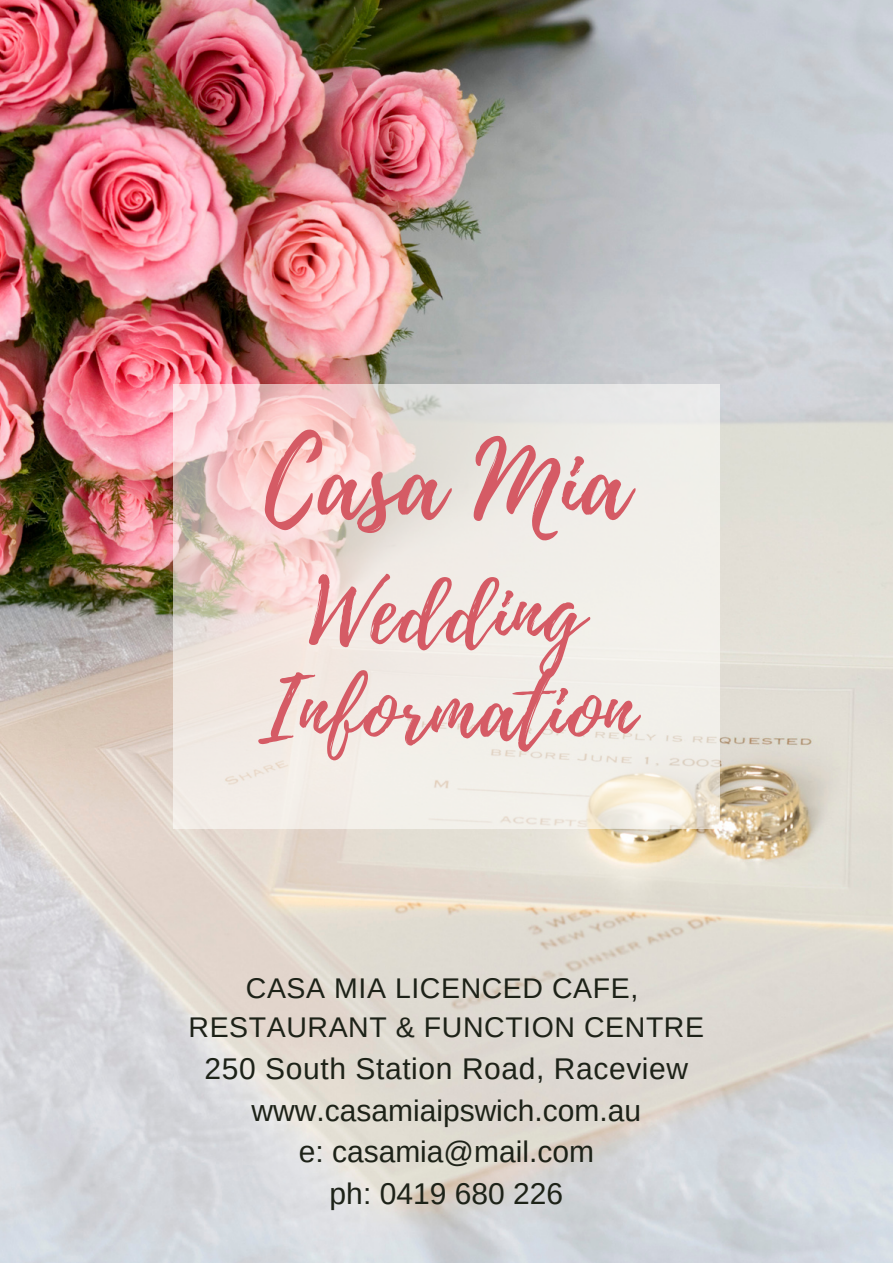
<style>
.page{position:relative;width:893px;height:1264px;background:#fff}
.page>*{position:absolute;margin:0;border:0;box-sizing:border-box;transform-origin:0 0}
.t1{font:105.6px "Playlist Script";color:#d55b65}
.t2{font:88.35px/97.5px "Playlist Script";letter-spacing:.02em;color:#d55b65;text-align:center}
.t3{font:30px/41.5px "Arimo";color:#1d2218;text-align:center}
.t4{font:28.5px/39.3px "Arimo";letter-spacing:.02em;color:#1d2218;text-align:center}
</style>
<div class="page">
<img style="left:0;top:0;width:892px;height:1262px">
<svg style="left:173px;top:384px;width:546px;height:444px;background:#efe5e0"></svg>
<h1 class="t1" style="left:265px;top:407px;width:364px">Casa Mia</h1>
<h2 class="t2" style="left:258px;top:566px;width:377px">Wedding<br>Information</h2>
<p class="t4" style="left:188px;top:968px;width:517px">CASA MIA LICENCED CAFE,<br>RESTAURANT &amp; FUNCTION CENTRE</p>
<p class="t3" style="left:204px;top:1047px;width:485px">250 South Station Road, Raceview www.casamiaipswich.com.au<br>e: casamia@mail.com<br>ph: 0419 680 226</p>
</div>
